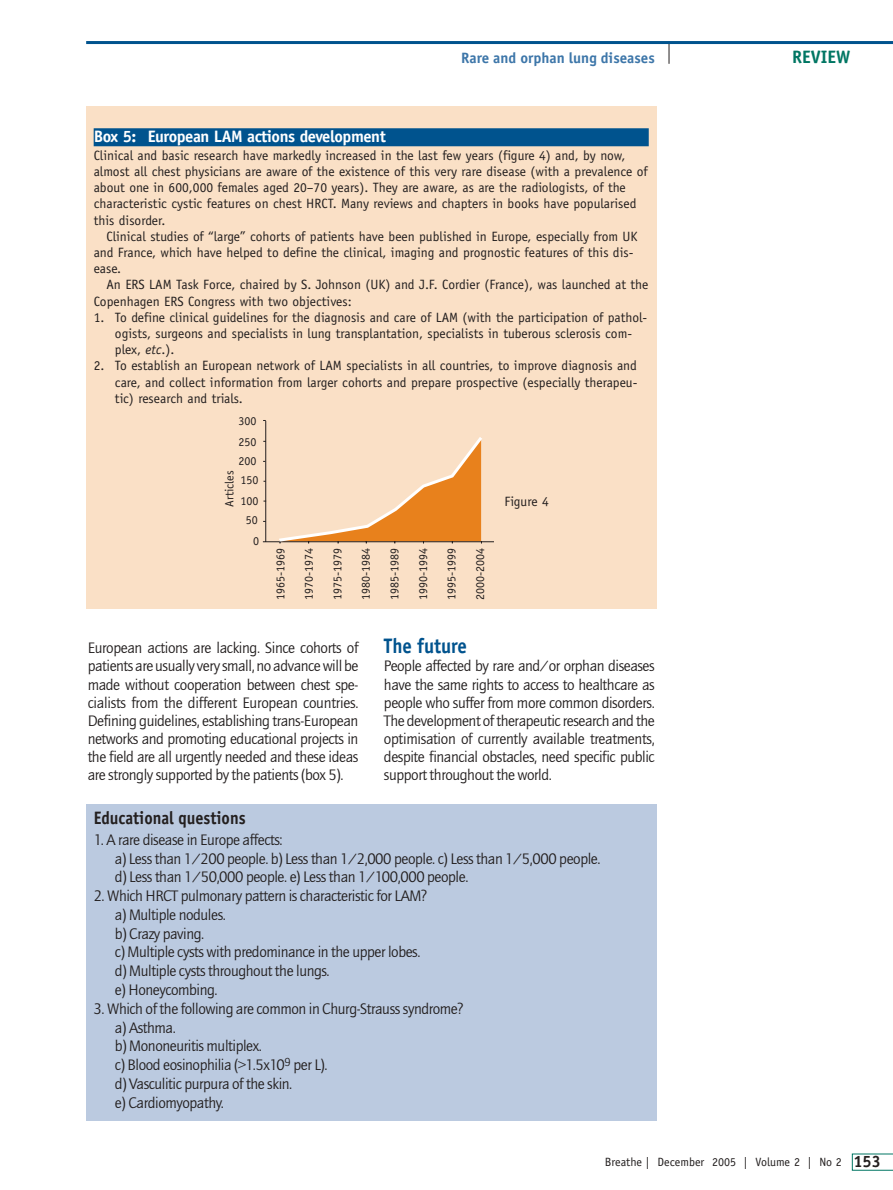
<style>
.page{position:relative;width:893px;height:1190px;background:#fff}
.page>*{position:absolute;margin:0;border:0;box-sizing:border-box;transform-origin:0 0}
.t1{font:700 21px "Officina Sans";color:#00538e;scale:.9 1}
.t2{font:700 18px "Officina Sans";color:#231f1f;scale:.9 1}
.t3{font:700 18px "Officina Sans";color:#007663}
.t4{font:700 16.5px "Officina Sans";letter-spacing:-.03em;color:#fff}
.t5{font:15.75px/18.1px "Quay";letter-spacing:-.025em;color:#231f1f}
.t6{font:700 15px "Officina Sans";color:#3d76a9}
.t7{font:13.5px/16.2px "Officina Sans";color:#231f1f}
.t8{font:12px/19.6px "Officina Sans";color:#231f1f}
.s1{font-style:italic}
.s2{font-weight:700;font-size:16.5px}
</style>
<div class="page">
<svg style="left:668px;top:44px;width:1px;height:20px"></svg>
<svg style="left:851px;top:1153px;width:41px;height:17px"></svg>
<hr style="left:86px;top:41px;width:806px;height:3px;background:#00538e">
<div style="left:86px;top:106px;width:570px;height:503px;background:#fae0c6"></div>
<div style="left:94px;top:128px;width:554px;height:18px;background:#00538e"></div>
<hr style="left:265px;top:421px;width:1px;height:120px;background:#231f1f">
<hr style="left:263px;top:541px;width:230px;height:1px;background:#231f1f">
<svg style="left:276px;top:437px;width:209px;height:106px"></svg>
<div style="left:86px;top:804px;width:570px;height:316px;background:#bbcae0"></div>
<p class="t6" style="left:461px;top:52px;width:195px">Rare and orphan lung diseases</p>
<p class="t3" style="left:792px;top:50px;width:60px">REVIEW</p>
<p class="t4" style="left:94px;top:130px;width:293px">Box 5: European LAM actions development</p>
<p class="t7" style="left:94px;top:148px;width:555px">Clinical and basic research have markedly increased in the last few years (figure 4) and, by now, almost all chest physicians are aware of the existence of this very rare disease (with a prevalence of about one in 600,000 females aged 20–70 years). They are aware, as are the radiologists, of the characteristic cystic features on chest HRCT. Many reviews and chapters in books have popularised this disorder.</p>
<p class="t7" style="left:94px;top:229px;width:545px;text-indent:13px">Clinical studies of “large” cohorts of patients have been published in Europe, especially from UK and France, which have helped to define the clinical, imaging and prognostic features of this dis&shy;ease.</p>
<p class="t7" style="left:94px;top:278px;width:556px;text-indent:13px">An ERS LAM Task Force, chaired by S. Johnson (UK) and J.F. Cordier (France), was launched at the<br>Copenhagen ERS Congress with two objectives:</p>
<p class="t7" style="left:115px;top:310px;width:534px;text-indent:-21px">1. To define clinical guidelines for the diagnosis and care of LAM (with the participation of pathol&shy;ogists, surgeons and specialists in lung transplantation, specialists in tuberous sclerosis com&shy;plex, <span class="s1">etc</span>.).</p>
<p class="t7" style="left:115px;top:359px;width:524px;text-align:justify;text-indent:-21px">2. To establish an European network of LAM specialists in all countries, to improve diagnosis and care, and collect information from larger cohorts and prepare prospective (especially therapeu&shy;tic) research and trials.</p>
<p class="t8" style="left:238px;top:412px;width:21px">300<br>250<br>200<br>150</p>
<p class="t8" style="left:246px;top:511px;width:15px;line-height:20.5px;text-align:right">50<br>0</p>
<p class="t8" style="left:221px;top:506px;width:38px;rotate:-90deg">Articles</p>
<p class="t7" style="left:504px;top:494px;width:46px">Figure 4</p>
<p class="t8" style="left:240px;top:492px;width:19px">100</p>
<p class="t8" style="left:271px;top:600px;width:54px;rotate:-90deg">1965-1969</p>
<p class="t8" style="left:300px;top:600px;width:54px;rotate:-90deg">1970-1974</p>
<p class="t8" style="left:328px;top:600px;width:54px;rotate:-90deg">1975-1979</p>
<p class="t8" style="left:357px;top:600px;width:54px;rotate:-90deg">1980-1984</p>
<p class="t8" style="left:385px;top:600px;width:54px;rotate:-90deg">1985-1989</p>
<p class="t8" style="left:414px;top:600px;width:54px;rotate:-90deg">1990-1994</p>
<p class="t8" style="left:442px;top:600px;width:54px;rotate:-90deg">1995-1999</p>
<p class="t8" style="left:471px;top:600px;width:54px;rotate:-90deg">2000-2004</p>
<p class="t5" style="left:88px;top:640px;width:272px;text-align:justify">European actions are lacking. Since cohorts of patients are usually very small, no advance will be made without cooperation between chest spe&shy;cialists from the different European countries.<br>Defining guidelines, establishing trans-European networks and promoting educational projects in the field are all urgently needed and these ideas are strongly supported by the patients (box 5).</p>
<h1 class="t1" style="left:384px;top:638px;width:94px">The future</h1>
<p class="t5" style="left:384px;top:658px;width:272px;text-align:justify">People affected by rare and/or orphan diseases have the same rights to access to healthcare as people who suffer from more common disorders.<br>The development of therapeutic research and the optimisation of currently available treatments, despite financial obstacles, need specific public support throughout the world.</p>
<p class="t2" style="left:94px;top:811px;width:170px">Educational questions</p>
<p class="t5" style="left:115px;top:831px;width:487px;line-height:18.8px;text-indent:-21px">1. A rare disease in Europe affects:<br>a) Less than 1/200 people. b) Less than 1/2,000 people. c) Less than 1/5,000 people. d) Less than 1/50,000 people. e) Less than 1/100,000 people.</p>
<p class="t5" style="left:115px;top:888px;width:313px;line-height:18.8px;text-indent:-21px">2. Which HRCT pulmonary pattern is characteristic for LAM? a) Multiple nodules.<br>b) Crazy paving.<br>c) Multiple cysts with predominance in the upper lobes. d) Multiple cysts throughout the lungs.<br>e) Honeycombing.</p>
<p class="t5" style="left:115px;top:1000px;width:350px;line-height:18.8px;text-indent:-21px">3. Which of the following are common in Churg-Strauss syndrome? a) Asthma.<br>b) Mononeuritis multiplex.<br>c) Blood eosinophilia (&gt;1.5x10<sup>9</sup> per L).<br>d) Vasculitic purpura of the skin.<br>e) Cardiomyopathy.</p>
<p class="t8" style="left:605px;top:1153px;width:277px">Breathe | December 2005 | Volume 2 | No 2 <span class="s2">153</span></p>
</div>
